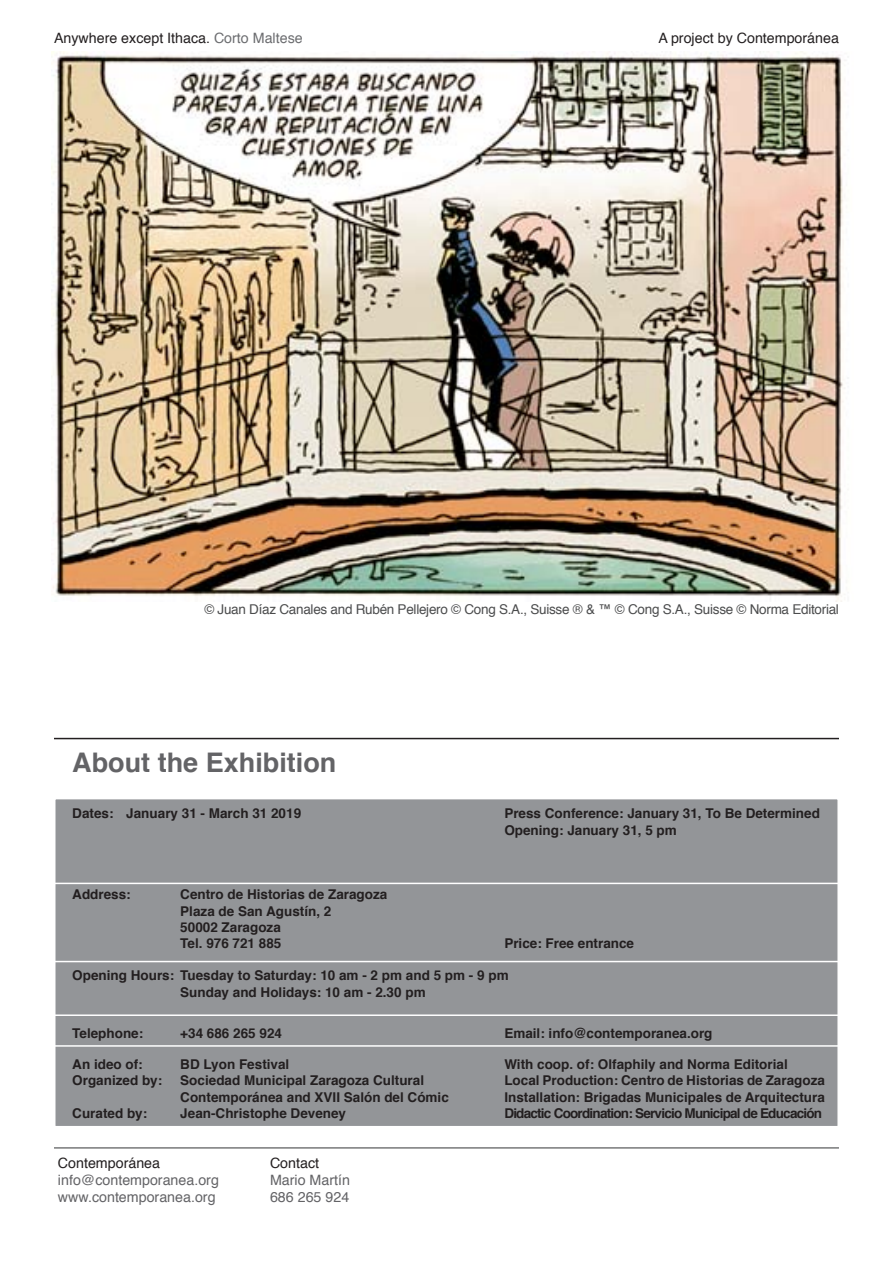
<style>
.page{position:relative;width:893px;height:1263px;background:#fff}
.page>*{position:absolute;margin:0;border:0;box-sizing:border-box;transform-origin:0 0}
.t1{font:700 27px "Helvetica";color:#636366}
.t2{font:14.25px "Helvetica";color:#231f20}
.t3{font:14.25px "Helvetica";color:#636366}
.t4{font:700 13.5px/16.2px "Helvetica";color:#231f20}
.t5{font:13.5px "Helvetica";letter-spacing:-.02em;color:#4b4c4d}
.t6{font:700 13.5px "Helvetica";letter-spacing:-.055em;color:#231f20}
.s1{color:#6c6d70}
</style>
<div class="page">
<hr style="left:54px;top:1147px;width:785px;height:1px;background:#4b4c4d">
<img style="left:51px;top:51px;width:794px;height:551px">
<div style="left:55px;top:799px;width:783px;height:328px;background:#939598"></div>
<div style="left:54px;top:798px;width:785px;height:329px;border:2px solid #fff"></div>
<hr style="left:54px;top:738px;width:785px;height:1px;background:#231f20">
<hr style="left:54px;top:883px;width:785px;height:1px;background:#fff">
<hr style="left:54px;top:961px;width:785px;height:1px;background:#fff">
<hr style="left:54px;top:1045px;width:785px;height:2px;background:#fff">
<hr style="left:54px;top:1014px;width:785px;height:2px;background:#fff">
<p class="t2" style="left:54px;top:27px;width:250px">Anywhere except Ithaca. <span class="s1">Corto Maltese</span></p>
<p class="t2" style="left:658px;top:27px;width:182px">A project by Contemporánea</p>
<p class="t5" style="left:204px;top:599px;width:636px">© Juan Díaz Canales and Rubén Pellejero © Cong S.A., Suisse ® &amp; ™ © Cong S.A., Suisse © Norma Editorial</p>
<h1 class="t1" style="left:72px;top:741px;width:266px">About the Exhibition</h1>
<p class="t4" style="left:72px;top:806px;width:230px">Dates: January 31 - March 31 2019</p>
<p class="t4" style="left:504px;top:806px;width:317px">Press Conference: January 31, To Be Determined<br>Opening: January 31, 5 pm</p>
<p class="t4" style="left:72px;top:887px;width:60px">Address:</p>
<p class="t4" style="left:180px;top:887px;width:209px">Centro de Historias de Zaragoza<br>Plaza de San Agustín, 2<br>50002 Zaragoza<br>Tel. 976 721 885</p>
<p class="t4" style="left:504px;top:935px;width:131px">Price: Free entrance</p>
<p class="t4" style="left:180px;top:968px;width:330px;text-indent:-108px">Opening Hours: Tuesday to Saturday: 10 am - 2 pm and 5 pm - 9 pm<br>Sunday and Holidays: 10 am - 2.30 pm</p>
<p class="t4" style="left:72px;top:1025px;width:73px">Telephone:</p>
<p class="t4" style="left:180px;top:1025px;width:103px">+34 686 265 924</p>
<p class="t4" style="left:504px;top:1025px;width:210px">Email: info@contemporanea.org</p>
<p class="t4" style="left:72px;top:1056px;width:72px">An ideo of:</p>
<p class="t4" style="left:180px;top:1056px;width:111px">BD Lyon Festival</p>
<p class="t4" style="left:504px;top:1056px;width:285px">With coop. of: Olfaphily and Norma Editorial</p>
<p class="t4" style="left:72px;top:1073px;width:92px">Organized by:</p>
<p class="t4" style="left:180px;top:1073px;width:245px">Sociedad Municipal Zaragoza Cultural</p>
<p class="t4" style="left:504px;top:1073px;width:322px">Local Production: Centro de Historias de Zaragoza</p>
<p class="t4" style="left:180px;top:1089px;width:270px">Contemporánea and XVII Salón del Cómic</p>
<p class="t4" style="left:504px;top:1089px;width:322px">Installation: Brigadas Municipales de Arquitectura</p>
<p class="t4" style="left:72px;top:1105px;width:77px">Curated by:</p>
<p class="t4" style="left:180px;top:1105px;width:167px">Jean-Christophe Deveney</p>
<p class="t6" style="left:504px;top:1102px;width:319px">Didactic Coordination: Servicio Municipal de Educación</p>
<p class="t2" style="left:58px;top:1152px;width:104px">Contemporánea</p>
<p class="t2" style="left:270px;top:1152px;width:51px">Contact</p>
<p class="t3" style="left:58px;top:1169px;width:162px">info@contemporanea.org</p>
<p class="t3" style="left:270px;top:1169px;width:81px">Mario Martín</p>
<p class="t3" style="left:58px;top:1186px;width:159px">www.contemporanea.org</p>
<p class="t3" style="left:270px;top:1186px;width:81px">686 265 924</p>
</div>
